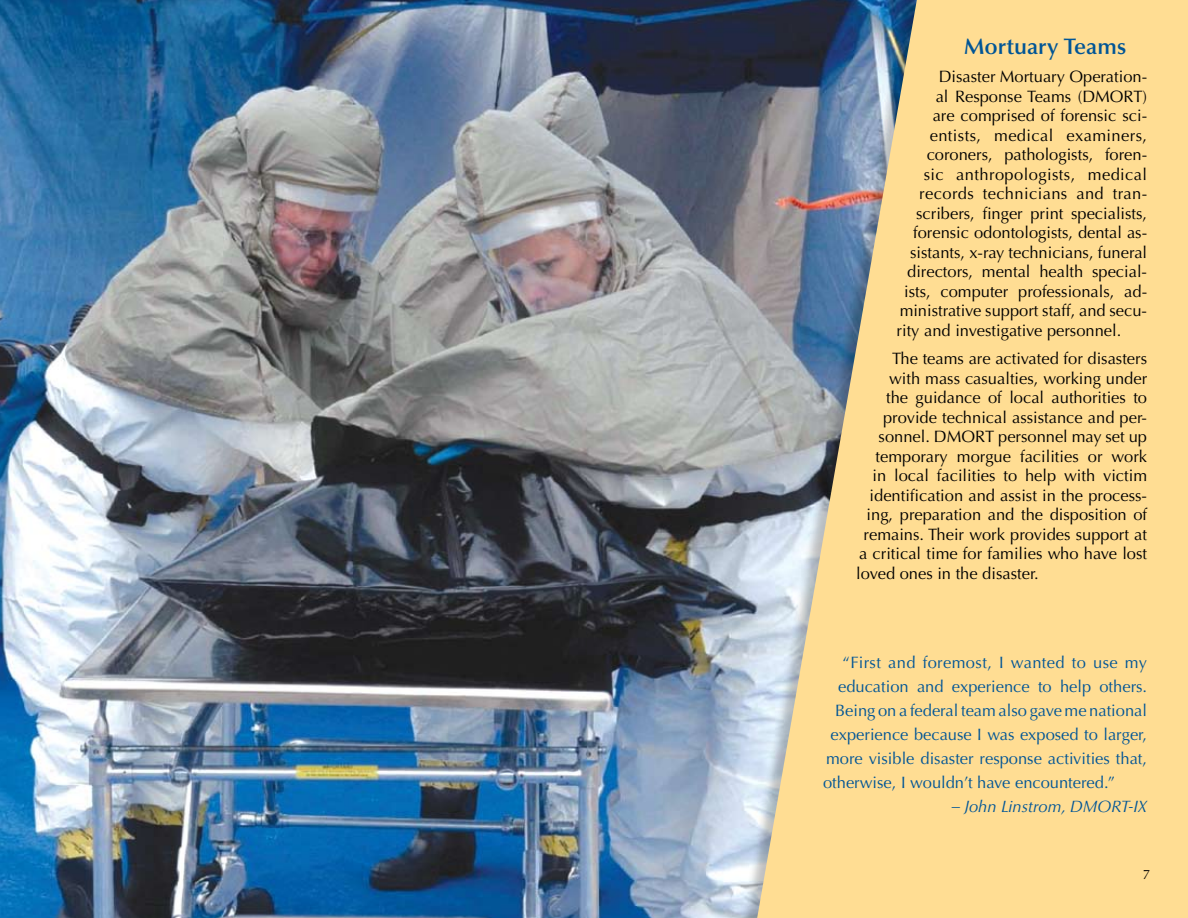
<style>
.page{position:relative;width:1188px;height:918px;background:#fff}
.page>*{position:absolute;margin:0;border:0;box-sizing:border-box;transform-origin:0 0}
.t1{font:600 22.5px "Optima LT Std";color:#005596}
.t2{font:16.5px/19.5px "Optima LT Std";color:#000}
.t3{font:16.5px "Optima LT Std";color:#005596}
.t4{font:16.5px "Optima LT Std";letter-spacing:.025em;color:#000}
.t5{font:16.5px "Optima LT Std";letter-spacing:.025em;color:#005596}
.t6{font:italic 16.5px "Optima LT Std";color:#005596}
.t7{font:13.5px "Optima LT Std";color:#000}
</style>
<div class="page">
<img style="left:0;top:0;width:587px;height:918px">
<img style="left:587px;top:0;width:151px;height:918px">
<div style="left:738px;top:0;width:450px;height:918px;background:#000;opacity:.25"></div>
<svg style="left:757px;top:0;width:431px;height:918px;background:#e7ce95"></svg>
<h1 class="t1" style="left:964px;top:34px;width:163px">Mortuary Teams</h1>
<p class="t2" style="left:936px;top:67px;width:213px">Disaster Mortuary Operation&shy;al Response Teams (DMORT</p>
<p class="t2" style="left:1143px;top:87px;width:6px">)</p>
<p class="t2" style="left:933px;top:106px;width:216px">are comprised of forensic sci-</p>
<p class="t4" style="left:930px;top:126px;width:219px">entists, medical examiners,</p>
<p class="t2" style="left:927px;top:145px;width:222px">coroners, pathologists, foren-</p>
<p class="t4" style="left:924px;top:165px;width:225px">sic anthropologists, medical</p>
<p class="t4" style="left:919px;top:184px;width:230px">records technicians and tran-</p>
<p class="t2" style="left:916px;top:204px;width:233px">scribers, finger print specialists,</p>
<p class="t2" style="left:913px;top:223px;width:235px">forensic odontologists, dental as-</p>
<p class="t2" style="left:910px;top:243px;width:239px">sistants, x-ray technicians, funeral</p>
<p class="t2" style="left:907px;top:262px;width:241px">directors, mental health special-</p>
<p class="t2" style="left:904px;top:282px;width:245px">ists, computer professionals, ad-</p>
<p class="t2" style="left:900px;top:301px;width:249px">ministrative support staff, and secu-</p>
<p class="t2" style="left:897px;top:321px;width:226px">rity and investigative personnel.</p>
<p class="t2" style="left:892px;top:349px;width:256px">The teams are activated for disasters</p>
<p class="t2" style="left:889px;top:369px;width:260px">with mass casualties, working under</p>
<p class="t2" style="left:886px;top:388px;width:262px">the guidance of local authorities to</p>
<p class="t2" style="left:883px;top:408px;width:265px">provide technical assistance and per-</p>
<p class="t2" style="left:879px;top:427px;width:81px">sonnel. DMORT</p>
<p class="t2" style="left:998px;top:427px;width:150px">personnel may set up</p>
<p class="t2" style="left:876px;top:447px;width:273px">temporary morgue facilities or work</p>
<p class="t2" style="left:873px;top:466px;width:276px">in local facilities to help with victim</p>
<p class="t2" style="left:870px;top:486px;width:279px">identification and assist in the process-</p>
<p class="t2" style="left:867px;top:505px;width:282px">ing, preparation and the disposition of</p>
<p class="t2" style="left:864px;top:525px;width:285px">remains. Their work provides support at</p>
<p class="t2" style="left:859px;top:544px;width:290px">a critical time for families who have lost</p>
<p class="t2" style="left:856px;top:564px;width:184px">loved ones in the disaster.</p>
<p class="t5" style="left:843px;top:652px;width:306px">“First and foremost, I wanted to use my</p>
<p class="t3" style="left:838px;top:676px;width:311px">education and experience to help others.</p>
<p class="t3" style="left:835px;top:700px;width:313px">Being on a federal team also gave me national</p>
<p class="t3" style="left:831px;top:724px;width:318px">experience because I was exposed to larger,</p>
<p class="t3" style="left:826px;top:748px;width:322px">more visible disaster response activities that,</p>
<p class="t3" style="left:823px;top:772px;width:293px">otherwise, I wouldn’t have encountered.”</p>
<p class="t6" style="left:952px;top:796px;width:197px">– John Linstrom, DMORT-IX</p>
<p class="t7" style="left:1143px;top:867px;width:9px">7</p>
</div>
